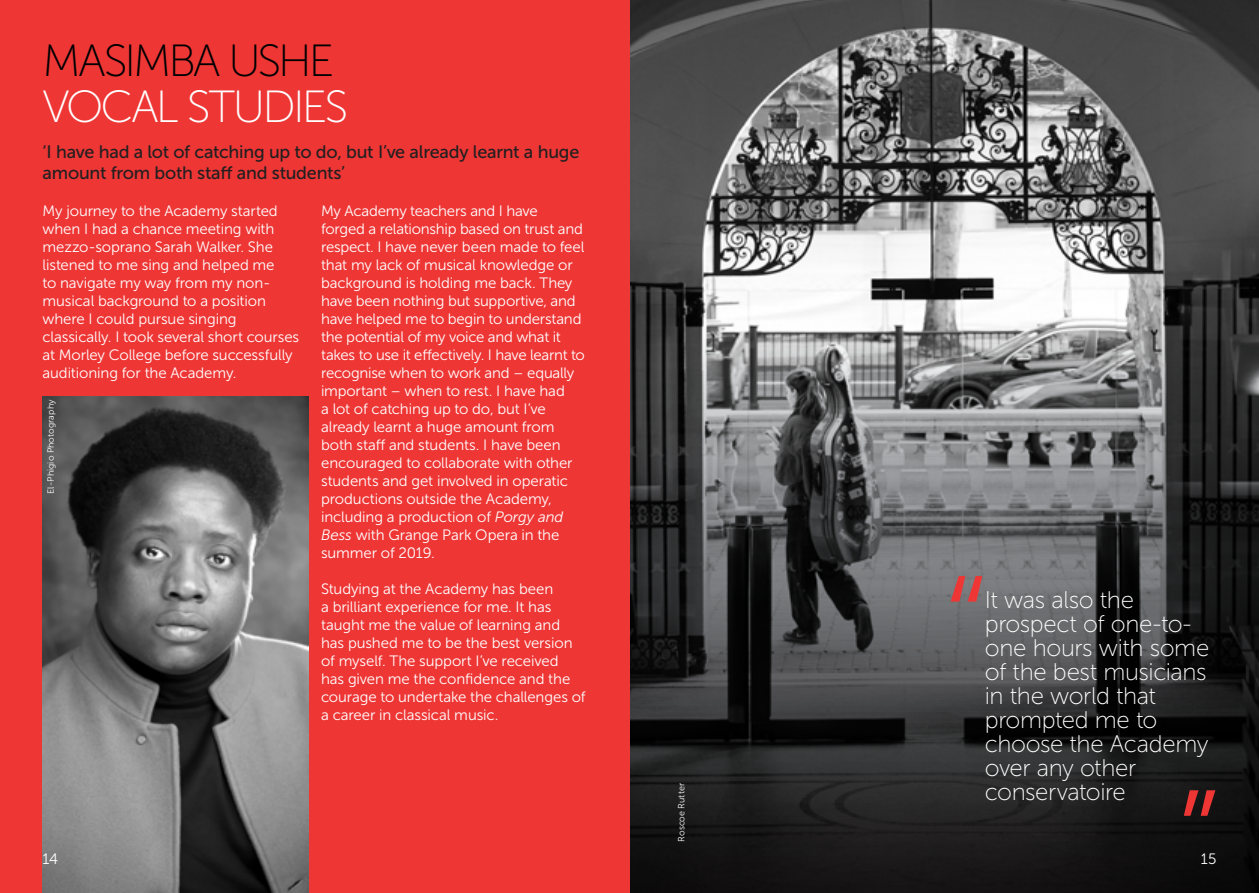
<style>
.page{position:relative;width:1259px;height:893px;background:#fff}
.page>*{position:absolute;margin:0;border:0;box-sizing:border-box;transform-origin:0 0}
.Header_White{font:45px "Museo Sans 100";letter-spacing:-.06em;color:#fff}
.Header_Black{font:45px "Museo Sans 100";letter-spacing:-.065em;color:#000001}
.Quote_White{font:24px/24px "Museo Sans 100";letter-spacing:-.015em;color:#fff}
.Standfirst_Black{font:18px/21px "Museo Sans 500";letter-spacing:-.015em;color:#231f20}
.Body_Copy_White{font:15px/18px "Museo Sans 300";letter-spacing:-.01em;color:#fff}
.Credits{font:9px "Museo Sans 300";letter-spacing:.01em;color:#fff}
.s1{font-style:italic}
</style>
<div class="page">
<img style="left:629px;top:0;width:630px;height:893px">
<div style="left:0;top:0;width:629px;height:893px;background:#ee3635"></div>
<svg style="left:630px;top:108px;width:629px;height:785px"></svg>
<svg style="left:950px;top:576px;width:32px;height:26px"></svg>
<svg style="left:1183px;top:790px;width:32px;height:26px"></svg>
<img style="left:43px;top:396px;width:265px;height:497px">
<p class="Header_Black" style="left:43px;top:37px;width:294px">MASIMBA USHE</p>
<p class="Header_White" style="left:43px;top:83px;width:307px">VOCAL STUDIES</p>
<p class="Standfirst_Black" style="left:43px;top:141px;width:538px">‘I have had a lot of catching up to do, but I’ve already learnt a huge amount from both staff and students’</p>
<p class="Body_Copy_White" style="left:43px;top:202px;width:258px">My journey to the Academy started when I had a chance meeting with mezzo-soprano Sarah Walker. She listened to me sing and helped me<br>to navigate my way from my non&shy;musical background to a position where I could pursue singing classically. I took several short courses at Morley College before successfully auditioning for the Academy.</p>
<p class="Body_Copy_White" style="left:321px;top:202px;width:265px">My Academy teachers and I have forged a relationship based on trust and respect. I have never been made to feel that my lack of musical knowledge or background is holding me back. They have been nothing but supportive, and have helped me to begin to understand the potential of my voice and what it takes to use it effectively. I have learnt to recognise when to work and – equally important – when to rest. I have had<br>a lot of catching up to do, but I’ve already learnt a huge amount from both staff and students. I have been encouraged to collaborate with other students and get involved in operatic productions outside the Academy, including a production of <span class="s1">Porgy and Bess</span> with Grange Park Opera in the summer of 2019.</p>
<p class="Body_Copy_White" style="left:321px;top:580px;width:266px">Studying at the Academy has been<br>a brilliant experience for me. It has taught me the value of learning and has pushed me to be the best version of myself. The support I’ve received<br>has given me the confidence and the courage to undertake the challenges of a career in classical music.</p>
<p class="Credits" style="left:46px;top:494px;width:96px;rotate:-90deg">El-Phigio Photography</p>
<p class="Credits" style="left:676px;top:842px;width:60px;rotate:-90deg">Roscoe Rutter</p>
<p class="Quote_White" style="left:985px;top:588px;width:226px">It was also the prospect of one-to&shy;one hours with some of the best musicians in the world that prompted me to choose the Academy over any other conservatoire</p>
<p class="Body_Copy_White" style="left:43px;top:850px;width:17px">14</p>
<p class="Body_Copy_White" style="left:1201px;top:850px;width:17px">15</p>
</div>
